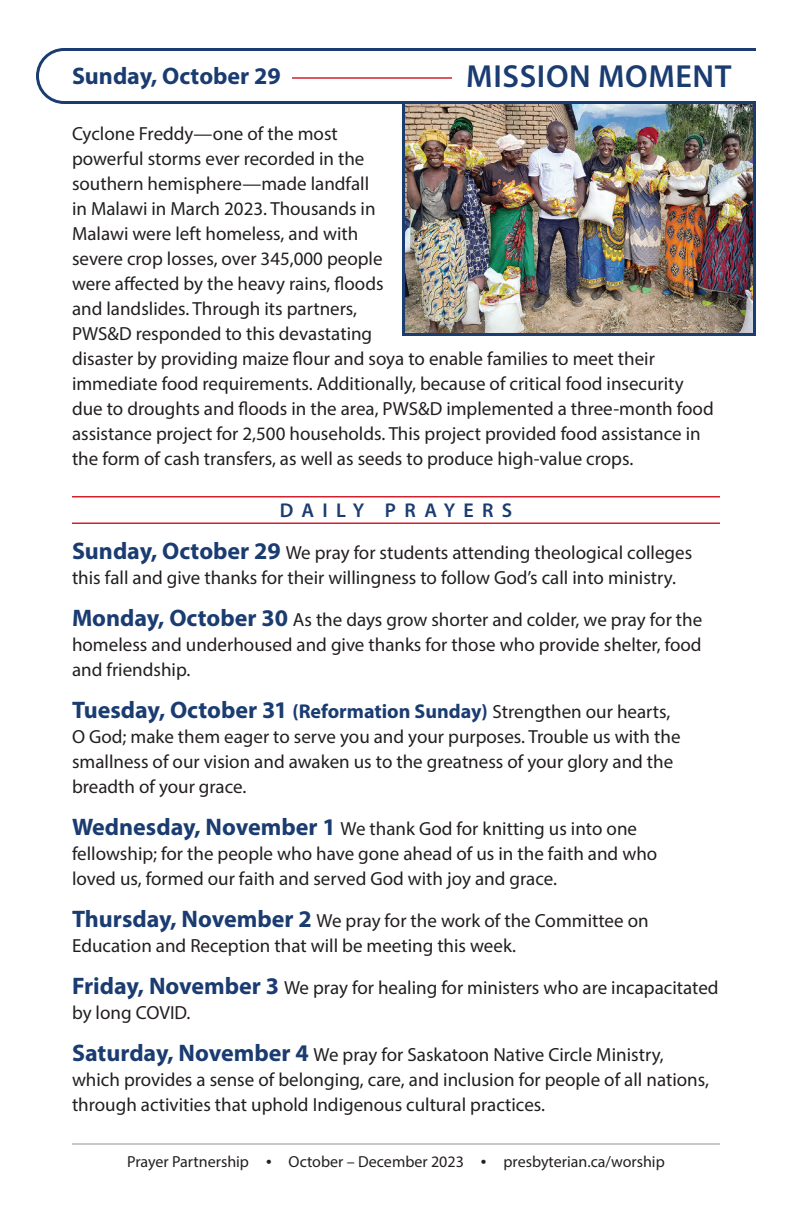
<style>
.page{position:relative;width:792px;height:1224px;background:#fff}
.page>*{position:absolute;margin:0;border:0;box-sizing:border-box;transform-origin:0 0}
.t1{font:600 32px "Myriad Pro";letter-spacing:.02em;color:#1a3c71}
.t2{font:700 24px "Myriad Pro";color:#1a3c71}
.t3{font:600 20px "Myriad Pro";letter-spacing:.42em;color:#1a3c71}
.t4{font:19px/25px "Myriad Pro";color:#231f20}
.t5{font:16px "Myriad Pro";color:#231f20}
.s1{font-weight:700;font-size:24px;color:#1a3c71}
.s2{font-weight:700;font-size:20px;color:#1a3c71}
.s3{font-size:20px}
</style>
<div class="page">
<hr style="left:72px;top:1144px;width:648px;height:1px;background:#939598">
<img style="left:406px;top:104px;width:346px;height:228px">
<div style="left:402px;top:96px;width:354px;height:240px;border:3px solid #1a3c71"></div>
<svg style="left:36px;top:48px;width:720px;height:56px"></svg>
<hr style="left:72px;top:496px;width:648px;height:2px;background:#d3202c">
<hr style="left:72px;top:522px;width:648px;height:2px;background:#d3202c">
<hr style="left:292px;top:77px;width:160px;height:2px;background:#d3202c">
<p class="t2" style="left:72px;top:67px;width:210px">Sunday, October 29</p>
<p class="t1" style="left:466px;top:64px;width:267px">MISSION MOMENT</p>
<p class="t4" style="left:72px;top:123px;width:643px">Cyclone Freddy—one of the most<br>powerful storms ever recorded in the<br>southern hemisphere—made landfall<br>in Malawi in March 2023. Thousands in<br>Malawi were left homeless, and with<br>severe crop losses, over 345,000 people<br>were affected by the heavy rains, floods<br>and landslides. Through its partners,<br>PWS&amp;D responded to this devastating<br>disaster by providing maize flour and soya to enable families to meet their immediate food requirements. Additionally, because of critical food insecurity due to droughts and floods in the area, PWS&amp;D implemented a three-month food assistance project for 2,500 households. This project provided food assistance in the form of cash transfers, as well as seeds to produce high-value crops.</p>
<p class="t3" style="left:280px;top:502px;width:234px">DAILY PRAYERS</p>
<p class="t4" style="left:72px;top:541px;width:622px"><span class="s1">Sunday, October 29</span> We pray for students attending theological colleges this fall and give thanks for their willingness to follow God’s call into ministry.</p>
<p class="t4" style="left:72px;top:608px;width:632px;text-align:justify"><span class="s1">Monday, October 30</span> As the days grow shorter and colder, we pray for the homeless and underhoused and give thanks for those who provide shelter, food and friendship.</p>
<p class="t4" style="left:72px;top:700px;width:610px"><span class="s1">Tuesday, October 31</span> <span class="s2">(Reformation Sunday)</span> Strengthen our hearts, O God; make them eager to serve you and your purposes. Trouble us with the smallness of our vision and awaken us to the greatness of your glory and the breadth of your grace.</p>
<p class="t4" style="left:72px;top:817px;width:587px"><span class="s1">Wednesday, November 1</span> We thank God for knitting us into one fellowship; for the people who have gone ahead of us in the faith and who loved us, formed our faith and served God with joy and grace.</p>
<p class="t4" style="left:72px;top:909px;width:578px"><span class="s1">Thursday, November 2</span> We pray for the work of the Committee on<br>Education and Reception that will be meeting this week.</p>
<p class="t4" style="left:72px;top:976px;width:648px"><span class="s1">Friday, November 3</span> We pray for healing for ministers who are incapacitated by long COVID.</p>
<p class="t4" style="left:72px;top:1043px;width:639px"><span class="s1">Saturday, November 4</span> We pray for Saskatoon Native Circle Ministry, which provides a sense of belonging, care, and inclusion for people of all nations, through activities that uphold Indigenous cultural practices.</p>
<p class="t5" style="left:127px;top:1156px;width:539px">Prayer Partnership <span class="s3">•</span> October – December 2023 <span class="s3">•</span> presbyterian.ca/worship</p>
</div>
